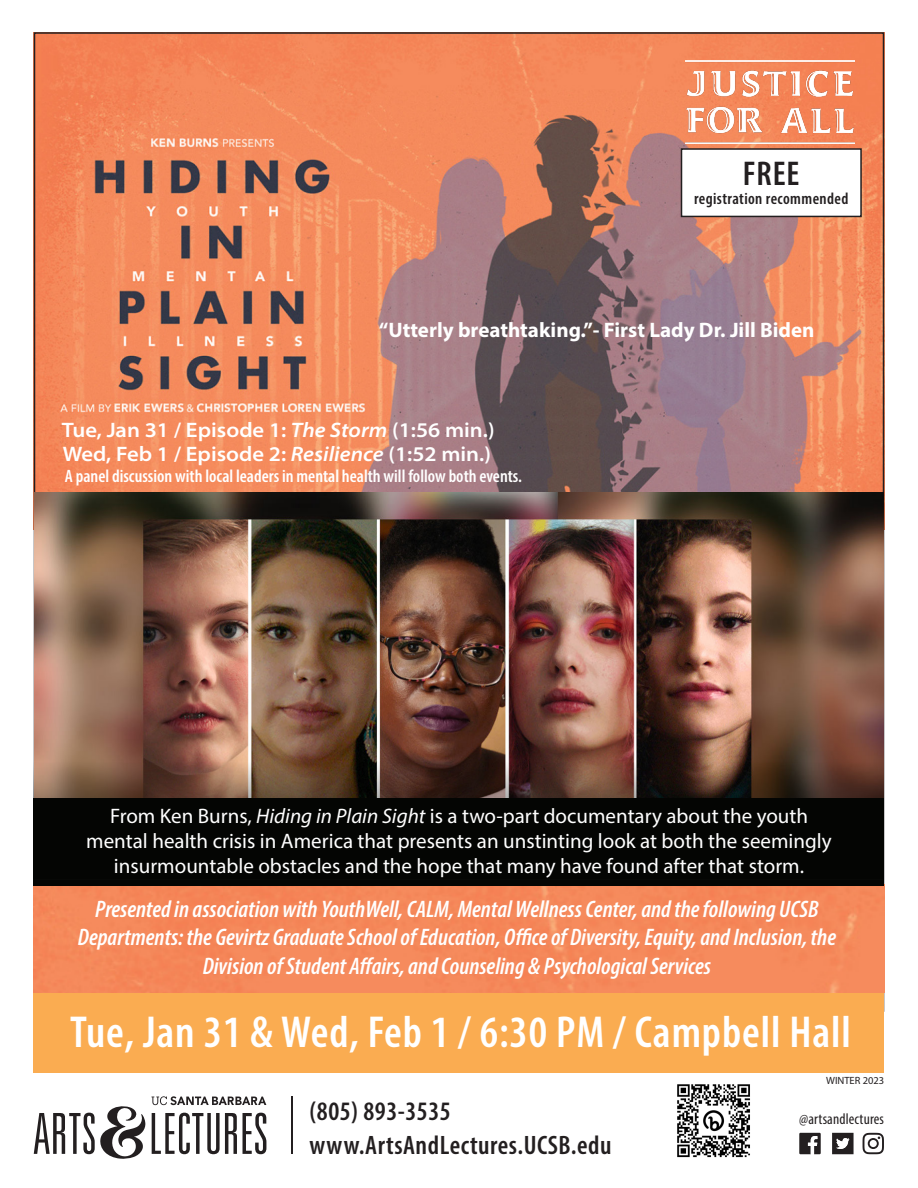
<style>
.page{position:relative;width:918px;height:1188px;background:#fff}
.page>*{position:absolute;margin:0;border:0;box-sizing:border-box;transform-origin:0 0}
.Date_Time_Venue{font:600 condensed 45px "Myriad Pro";letter-spacing:.02em;color:#fff}
.t1{font:600 condensed 34.5px "Myriad Pro";color:#231f20}
.t2{font:600 condensed 26.7px/33.3px "Myriad Pro";letter-spacing:.02em;color:#231f20}
.Event_Sponsor{font:italic 600 condensed 24px/28.8px "Myriad Pro";color:#fff;text-align:center}
.Body_Text{font:21px/25.2px "Myriad Pro";color:#fff;text-align:center}
.t3{font:21px "Myriad Variable Concept";color:#fff}
.t4{font:700 21px "Myriad Pro";color:#fff}
.t5{font:600 condensed 18px "Myriad Pro";color:#fff}
.t6{font:600 condensed 16.5px "Myriad Pro";letter-spacing:.025em;color:#231f20}
.t7{font:condensed 15.45px "Myriad Pro";letter-spacing:.01em;color:#231f20}
.t8{font:10.5px "Myriad Pro";color:#231f20}
.s1{font-style:italic}
</style>
<div class="page">
<img style="left:37px;top:35px;width:844px;height:457px">
<img style="left:35px;top:492px;width:849px;height:270px">
<svg style="left:799px;top:1133px;width:22px;height:21px"></svg>
<svg style="left:832px;top:1133px;width:22px;height:21px"></svg>
<svg style="left:863px;top:1133px;width:21px;height:21px"></svg>
<svg style="left:34px;top:1096px;width:232px;height:63px"></svg>
<hr style="left:291px;top:1096px;width:1px;height:58px;background:#231f20">
<div style="left:34px;top:992px;width:850px;height:81px;background:#faac51"></div>
<div style="left:34px;top:886px;width:850px;height:107px;background:#f5895a"></div>
<svg style="left:34px;top:762px;width:850px;height:124px;background:#4a3327"></svg>
<div style="left:34px;top:798px;width:850px;height:81px;background:#040503"></div>
<div style="left:682px;top:149px;width:179px;height:67px;background:#fff"></div>
<div style="left:681px;top:148px;width:181px;height:69px;border:2px solid #231f20"></div>
<img style="left:677px;top:1084px;width:73px;height:74px">
<img style="left:685px;top:61px;width:169px;height:82px">
<p class="t1" style="left:743px;top:152px;width:58px">FREE</p>
<p class="t6" style="left:694px;top:189px;width:156px">registration recommended</p>
<p class="t4" style="left:379px;top:317px;width:437px">“Utterly breathtaking.”- First Lady Dr. Jill Biden</p>
<p class="t3" style="left:62px;top:418px;width:434px">Tue, Jan 31 / Episode 1: <span class="s1">The Storm</span> (1:56 min.)</p>
<p class="t3" style="left:63px;top:442px;width:430px">Wed, Feb 1 / Episode 2: <span class="s1">Resilience</span> (1:52 min.)</p>
<p class="t5" style="left:65px;top:465px;width:459px">A panel discussion with local leaders in mental health will follow both events.</p>
<p class="Body_Text" style="left:86px;top:803px;width:747px">From Ken Burns, <span class="s1">Hiding in Plain Sight</span> is a two-part documentary about the youth mental health crisis in America that presents an unstinting look at both the seemingly insurmountable obstacles and the hope that many have found after that storm.</p>
<p class="Event_Sponsor" style="left:78px;top:894px;width:760px">Presented in association with YouthWell, CALM, Mental Wellness Center, and the following UCSB<br>Departments: the Gevirtz Graduate School of Education, Office of Diversity, Equity, and Inclusion, the<br>Division of Student Affairs, and Counseling &amp; Psychological Services</p>
<p class="Date_Time_Venue" style="left:70px;top:1004px;width:782px">Tue, Jan 31 &amp; Wed, Feb 1 / 6:30 PM / Campbell Hall</p>
<p class="t2" style="left:310px;top:1094px;width:303px">(805) 893-3535 www.ArtsAndLectures.UCSB.edu</p>
<p class="t8" style="left:826px;top:1074px;width:60px">WINTER 2023</p>
<p class="t7" style="left:799px;top:1110px;width:86px">@artsandlectures</p>
</div>
